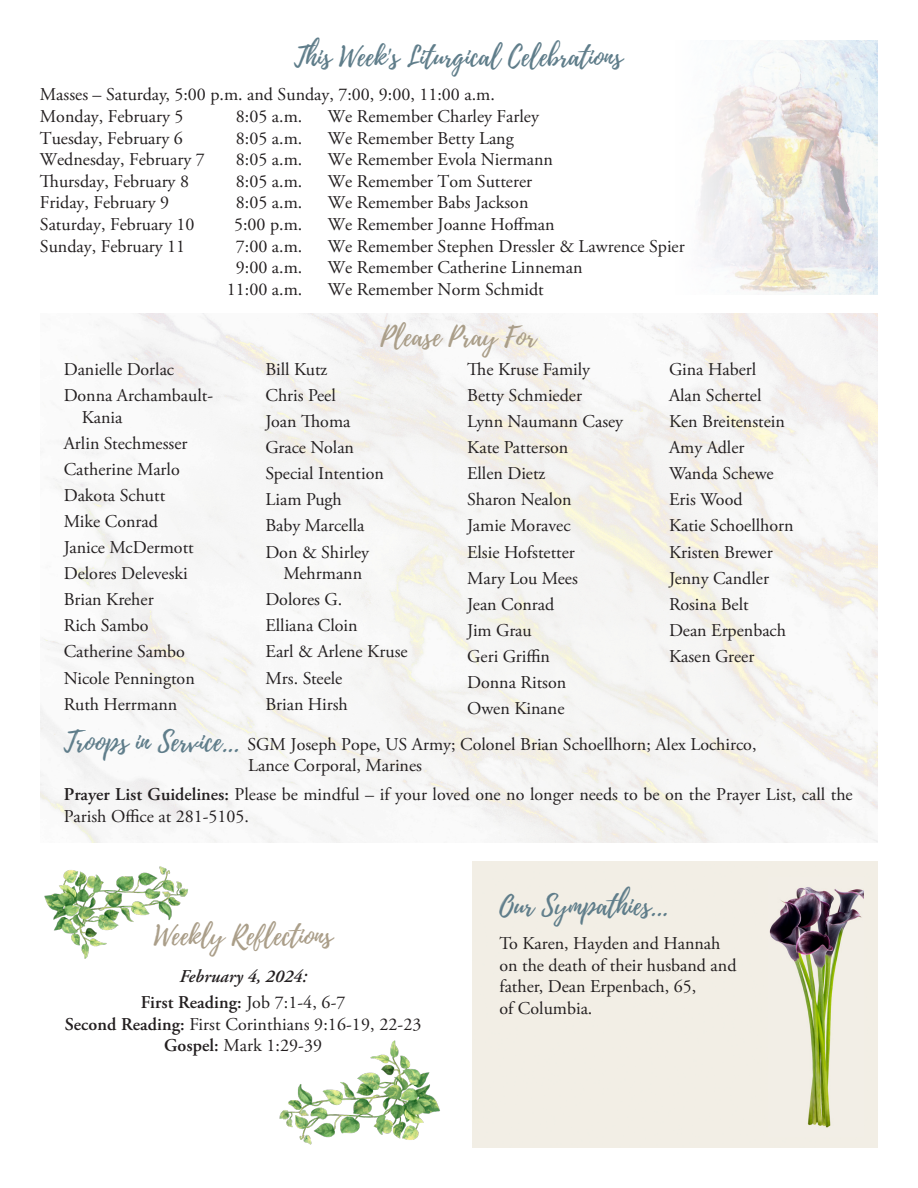
<style>
.page{position:relative;width:918px;height:1188px;background:#fff}
.page>*{position:absolute;margin:0;border:0;box-sizing:border-box;transform-origin:0 0}
.t1{font:27px "Playlist Script";color:#5f7d8a}
.t2{font:27px "Playlist Script";color:#aa9e89}
.t3{font:18px/21.6px "Adobe Garamond Pro";color:#231f20}
.t4{font:600 18px "Adobe Garamond Pro";letter-spacing:.005em;color:#231f20}
.Weekly_Reflect_Read{font:italic 600 18px "Adobe Garamond Pro";color:#231f20}
.s1{font-family:"Playlist Script";font-size:27px;color:#5f7d8a}
.s2{font-weight:600}
.s3{font-weight:400}
</style>
<div class="page">
<div style="left:472px;top:861px;width:405px;height:287px;background:#f2eee5"></div>
<img style="left:41px;top:314px;width:836px;height:528px">
<img style="left:698px;top:40px;width:180px;height:255px">
<img style="left:768px;top:877px;width:95px;height:259px">
<img style="left:44px;top:866px;width:144px;height:93px">
<img style="left:279px;top:1040px;width:161px;height:105px">
<p class="t1" style="left:294px;top:38px;width:330px">This Week's Liturgical Celebrations</p>
<p class="t3" style="left:40px;top:85px;width:456px">Masses – Saturday, 5:00 p.m. and Sunday, 7:00, 9:00, 11:00 a.m.</p>
<p class="t3" style="left:40px;top:106px;width:145px">Monday, February 5</p>
<p class="t3" style="left:236px;top:106px;width:68px">8:05 a.m.</p>
<p class="t3" style="left:328px;top:106px;width:213px">We Remember Charley Farley</p>
<p class="t3" style="left:40px;top:128px;width:144px">Tuesday, February 6</p>
<p class="t3" style="left:236px;top:128px;width:68px">8:05 a.m.</p>
<p class="t3" style="left:328px;top:128px;width:188px">We Remember Betty Lang</p>
<p class="t3" style="left:40px;top:149px;width:166px">Wednesday, February 7</p>
<p class="t3" style="left:236px;top:149px;width:68px">8:05 a.m.</p>
<p class="t3" style="left:328px;top:149px;width:227px">We Remember Evola Niermann</p>
<p class="t3" style="left:40px;top:171px;width:151px">Thursday, February 8</p>
<p class="t3" style="left:236px;top:171px;width:68px">8:05 a.m.</p>
<p class="t3" style="left:328px;top:171px;width:206px">We Remember Tom Sutterer</p>
<p class="t3" style="left:40px;top:193px;width:131px">Friday, February 9</p>
<p class="t3" style="left:236px;top:193px;width:68px">8:05 a.m.</p>
<p class="t3" style="left:328px;top:193px;width:202px">We Remember Babs Jackson</p>
<p class="t3" style="left:40px;top:214px;width:156px">Saturday, February 10</p>
<p class="t3" style="left:234px;top:214px;width:70px">5:00 p.m.</p>
<p class="t3" style="left:328px;top:214px;width:228px">We Remember Joanne Hoffman</p>
<p class="t3" style="left:40px;top:236px;width:147px">Sunday, February 11</p>
<p class="t3" style="left:236px;top:236px;width:68px">7:00 a.m.</p>
<p class="t3" style="left:328px;top:236px;width:358px">We Remember Stephen Dressler &amp; Lawrence Spier</p>
<p class="t3" style="left:236px;top:257px;width:68px">9:00 a.m.</p>
<p class="t3" style="left:328px;top:257px;width:256px">We Remember Catherine Linneman</p>
<p class="t3" style="left:227px;top:279px;width:77px">11:00 a.m.</p>
<p class="t3" style="left:328px;top:279px;width:217px">We Remember Norm Schmidt</p>
<p class="t3" style="left:64px;top:359px;width:112px">Danielle Dorlac</p>
<p class="t3" style="left:82px;top:385px;width:133px;text-indent:-18px">Donna Archambault-<br>Kania</p>
<p class="t3" style="left:64px;top:433px;width:125px">Arlin Stechmesser</p>
<p class="t3" style="left:64px;top:459px;width:118px">Catherine Marlo</p>
<p class="t3" style="left:64px;top:485px;width:103px">Dakota Schutt</p>
<p class="t3" style="left:64px;top:511px;width:96px">Mike Conrad</p>
<p class="t3" style="left:64px;top:537px;width:132px">Janice McDermott</p>
<p class="t3" style="left:64px;top:563px;width:126px">Delores Deleveski</p>
<p class="t3" style="left:64px;top:589px;width:91px">Brian Kreher</p>
<p class="t3" style="left:64px;top:615px;width:86px">Rich Sambo</p>
<p class="t3" style="left:64px;top:642px;width:123px">Catherine Sambo</p>
<p class="t3" style="left:64px;top:668px;width:133px">Nicole Pennington</p>
<p class="t3" style="left:64px;top:694px;width:115px">Ruth Herrmann</p>
<p class="t2" style="left:381px;top:317px;width:157px">Please Pray For</p>
<p class="t3" style="left:266px;top:359px;width:63px">Bill Kutz</p>
<p class="t3" style="left:266px;top:385px;width:72px">Chris Peel</p>
<p class="t3" style="left:266px;top:411px;width:87px">Joan Thoma</p>
<p class="t3" style="left:266px;top:437px;width:90px">Grace Nolan</p>
<p class="t3" style="left:266px;top:463px;width:120px">Special Intention</p>
<p class="t3" style="left:266px;top:489px;width:78px">Liam Pugh</p>
<p class="t3" style="left:266px;top:516px;width:101px">Baby Marcella</p>
<p class="t3" style="left:284px;top:542px;width:87px;text-indent:-18px">Don &amp; Shirley<br>Mehrmann</p>
<p class="t3" style="left:266px;top:589px;width:78px">Dolores G.</p>
<p class="t3" style="left:266px;top:615px;width:94px">Elliana Cloin</p>
<p class="t3" style="left:266px;top:642px;width:144px">Earl &amp; Arlene Kruse</p>
<p class="t3" style="left:266px;top:668px;width:78px">Mrs. Steele</p>
<p class="t3" style="left:266px;top:694px;width:84px">Brian Hirsh</p>
<p class="t3" style="left:467px;top:359px;width:124px">The Kruse Family</p>
<p class="t3" style="left:467px;top:385px;width:116px">Betty Schmieder</p>
<p class="t3" style="left:467px;top:411px;width:157px">Lynn Naumann Casey</p>
<p class="t3" style="left:467px;top:437px;width:103px">Kate Patterson</p>
<p class="t3" style="left:467px;top:463px;width:80px">Ellen Dietz</p>
<p class="t3" style="left:467px;top:489px;width:106px">Sharon Nealon</p>
<p class="t3" style="left:467px;top:516px;width:105px">Jamie Moravec</p>
<p class="t3" style="left:467px;top:542px;width:109px">Elsie Hofstetter</p>
<p class="t3" style="left:467px;top:568px;width:112px">Mary Lou Mees</p>
<p class="t3" style="left:467px;top:594px;width:89px">Jean Conrad</p>
<p class="t3" style="left:467px;top:620px;width:66px">Jim Grau</p>
<p class="t3" style="left:467px;top:646px;width:84px">Geri Griffin</p>
<p class="t3" style="left:467px;top:672px;width:101px">Donna Ritson</p>
<p class="t3" style="left:467px;top:698px;width:99px">Owen Kinane</p>
<p class="t3" style="left:669px;top:359px;width:89px">Gina Haberl</p>
<p class="t3" style="left:669px;top:385px;width:94px">Alan Schertel</p>
<p class="t3" style="left:669px;top:411px;width:117px">Ken Breitenstein</p>
<p class="t3" style="left:669px;top:437px;width:77px">Amy Adler</p>
<p class="t3" style="left:669px;top:463px;width:106px">Wanda Schewe</p>
<p class="t3" style="left:669px;top:489px;width:75px">Eris Wood</p>
<p class="t3" style="left:669px;top:516px;width:126px">Katie Schoellhorn</p>
<p class="t3" style="left:669px;top:542px;width:105px">Kristen Brewer</p>
<p class="t3" style="left:669px;top:568px;width:102px">Jenny Candler</p>
<p class="t3" style="left:669px;top:594px;width:81px">Rosina Belt</p>
<p class="t3" style="left:669px;top:620px;width:119px">Dean Erpenbach</p>
<p class="t3" style="left:669px;top:646px;width:87px">Kasen Greer</p>
<p class="t3" style="left:248px;top:734px;width:510px;text-indent:-184px"><span class="s1">Troops in Service...</span> SGM Joseph Pope, US Army; Colonel Brian Schoellhorn; Alex Lochirco,<br>Lance Corporal, Marines</p>
<p class="t3" style="left:64px;top:784px;width:790px"><span class="s2">Prayer List Guidelines:</span> Please be mindful – if your loved one no longer needs to be on the Prayer List, call the<br>Parish Office at 281-5105.</p>
<p class="t2" style="left:154px;top:916px;width:180px">Weekly Reflections</p>
<p class="Weekly_Reflect_Read" style="left:179px;top:966px;width:129px">February 4, 2024:</p>
<p class="t4" style="left:141px;top:992px;width:206px">First Reading: <span class="s3">Job 7:1-4, 6-7</span></p>
<p class="t3" style="left:65px;top:1014px;width:358px"><span class="s2">Second Reading:</span> First Corinthians 9:16-19, 22-23</p>
<p class="t3" style="left:164px;top:1035px;width:160px"><span class="s2">Gospel:</span> Mark 1:29-39</p>
<p class="t1" style="left:500px;top:887px;width:170px">Our Sympathies...</p>
<p class="t3" style="left:500px;top:933px;width:239px">To Karen, Hayden and Hannah on the death of their husband and father, Dean Erpenbach, 65,<br>of Columbia.</p>
</div>
